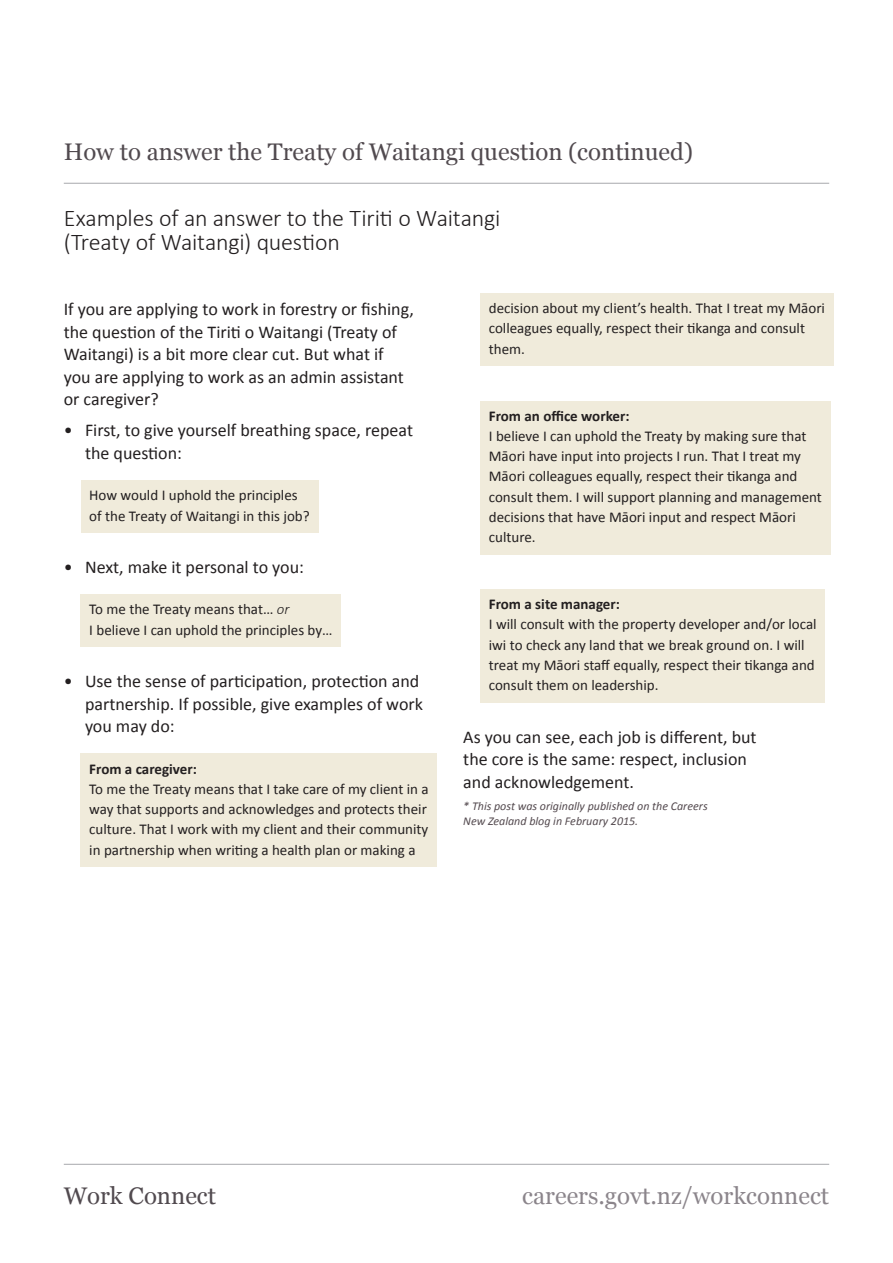
<style>
.page{position:relative;width:893px;height:1263px;background:#fff}
.page>*{position:absolute;margin:0;border:0;box-sizing:border-box;transform-origin:0 0}
.Heading_2{font:300 24px/24px "Calibri";letter-spacing:-.01em;color:#231f20}
.t1{font:24px "Georgia";color:#514a4f}
.t2{font:24px "Georgia";color:#8b858b}
.Body_12pt{font:18px/22.5px "Calibri";color:#231f20}
.Answers{font:15px/20.2px "Calibri";color:#231f20}
.reference_text{font:italic 12px/14.4px "Calibri";color:#544a4f}
.s1{font-weight:300;font-style:italic}
.s2{font-weight:700}
</style>
<div class="page">
<hr style="left:64px;top:1164px;width:765px;height:1px;background:#a7a9ac">
<div style="left:81px;top:481px;width:237px;height:52px;background:#f0ebdb"></div>
<div style="left:81px;top:595px;width:260px;height:52px;background:#f0ebdb"></div>
<div style="left:81px;top:754px;width:356px;height:113px;background:#f0ebdb"></div>
<div style="left:480px;top:293px;width:353px;height:73px;background:#f0ebdb"></div>
<div style="left:480px;top:401px;width:350px;height:153px;background:#f0ebdb"></div>
<div style="left:480px;top:589px;width:345px;height:113px;background:#f0ebdb"></div>
<hr style="left:64px;top:183px;width:765px;height:1px;background:#a7a9ac">
<p class="t1" style="left:64px;top:134px;width:631px">How to answer the Treaty of Waitangi question (continued)</p>
<p class="Heading_2" style="left:64px;top:205px;width:438px">Examples of an answer to the Tiriti o Waitangi (Treaty of Waitangi) question</p>
<p class="Body_12pt" style="left:64px;top:298px;width:352px">If you are applying to work in forestry or fishing, the question of the Tiriti o Waitangi (Treaty of Waitangi) is a bit more clear cut. But what if you are applying to work as an admin assistant or caregiver?</p>
<p class="Body_12pt" style="left:85px;top:419px;width:329px;text-indent:-21px">• First, to give yourself breathing space, repeat the question:</p>
<p class="Answers" style="left:89px;top:485px;width:222px">How would I uphold the principles of the Treaty of Waitangi in this job?</p>
<p class="Body_12pt" style="left:64px;top:556px;width:242px">• Next, make it personal to you:</p>
<p class="Answers" style="left:89px;top:599px;width:245px">To me the Treaty means that… <span class="s1">or<br></span>I believe I can uphold the principles by…</p>
<p class="Body_12pt" style="left:85px;top:670px;width:339px;text-indent:-21px">• Use the sense of participation, protection and partnership. If possible, give examples of work you may do:</p>
<p class="Answers" style="left:89px;top:758px;width:341px"><span class="s2">From a caregiver:<br></span>To me the Treaty means that I take care of my client in a way that supports and acknowledges and protects their culture. That I work with my client and their community in partnership when writing a health plan or making a</p>
<p class="Answers" style="left:489px;top:298px;width:338px">decision about my client’s health. That I treat my Māori colleagues equally, respect their tikanga and consult them.</p>
<p class="Answers" style="left:489px;top:406px;width:335px"><span class="s2">From an office worker:<br></span>I believe I can uphold the Treaty by making sure that Māori have input into projects I run. That I treat my Māori colleagues equally, respect their tikanga and consult them. I will support planning and management decisions that have Māori input and respect Māori culture.</p>
<p class="Answers" style="left:489px;top:594px;width:329px"><span class="s2">From a site manager:<br></span>I will consult with the property developer and/or local iwi to check any land that we break ground on. I will treat my Māori staff equally, respect their tikanga and consult them on leadership.</p>
<p class="Body_12pt" style="left:463px;top:725px;width:295px">As you can see, each job is different, but the core is the same: respect, inclusion and acknowledgement.</p>
<p class="reference_text" style="left:463px;top:799px;width:246px">* This post was originally published on the Careers<br>New Zealand blog in February 2015.</p>
<h1 class="t1" style="left:64px;top:1178px;width:154px">Work Connect</h1>
<h1 class="t2" style="left:522px;top:1178px;width:308px">careers.govt.nz/workconnect</h1>
</div>
